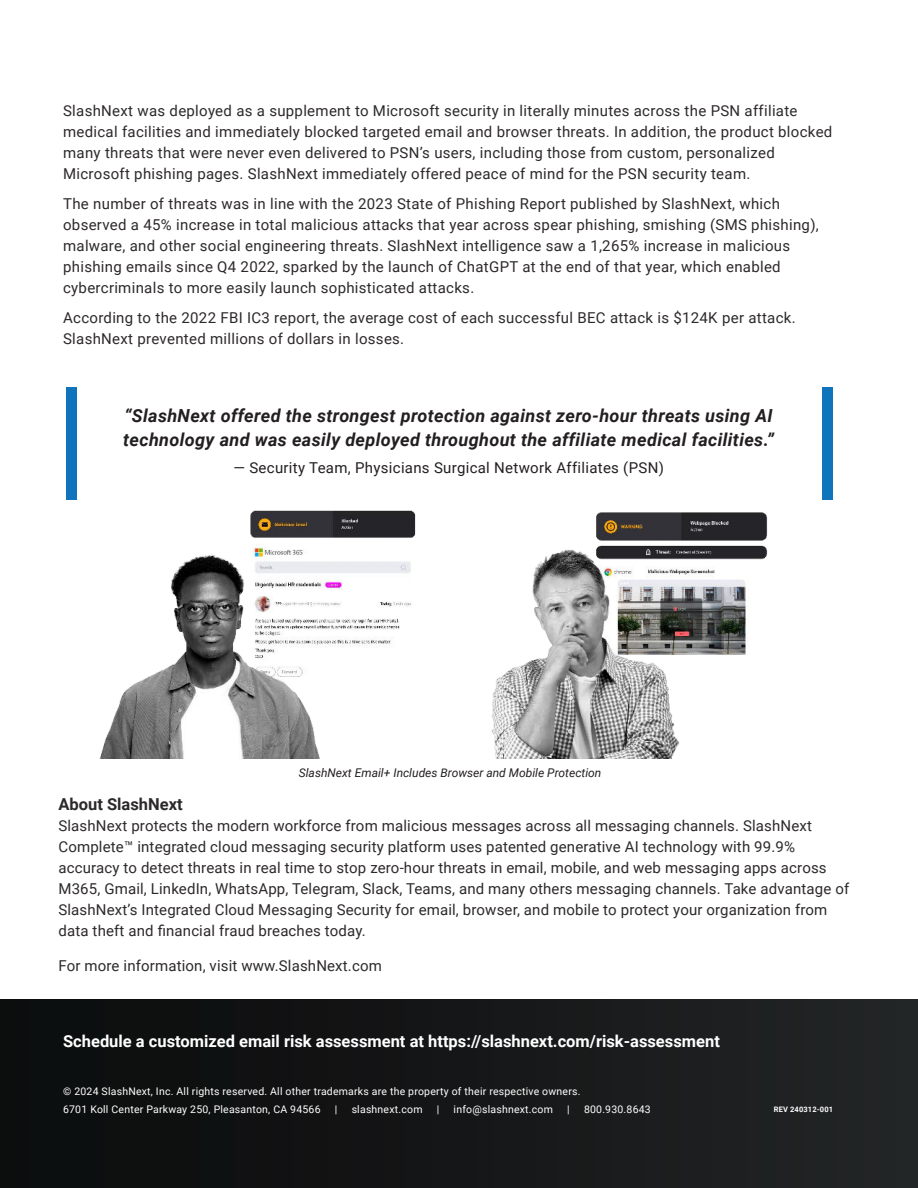
<style>
.page{position:relative;width:918px;height:1188px;background:#fff}
.page>*{position:absolute;margin:0;border:0;box-sizing:border-box;transform-origin:0 0}
.t1{font:italic 700 18px/24px "Roboto";letter-spacing:.02em;color:#231f20}
.t2{font:700 16.5px "Roboto";color:#fff}
.t3{font:700 16.5px "Roboto";color:#2d292a}
.t4{font:15px/21px "Roboto";letter-spacing:.02em;color:#2d292a}
.t5{font:15px "Roboto";letter-spacing:.02em;color:#231f20}
.t6{font:italic 12px "Roboto";color:#231f20}
.t7{font:10.5px/18px "Roboto";letter-spacing:.02em;color:#fff}
.t8{font:700 7.5px "Roboto";letter-spacing:.02em;color:#fff}
</style>
<div class="page">
<div style="left:0;top:999px;width:918px;height:189px;background:linear-gradient(to right,#0a0b0b,#222425)"></div>
<div style="left:67px;top:387px;width:10px;height:112px;background:#1074bc"></div>
<div style="left:823px;top:387px;width:10px;height:112px;background:#1074bc"></div>
<img style="left:99px;top:510px;width:317px;height:249px">
<img style="left:491px;top:512px;width:277px;height:247px">
<p class="t4" style="left:63px;top:101px;width:771px">SlashNext was deployed as a supplement to Microsoft security in literally minutes across the PSN affiliate medical facilities and immediately blocked targeted email and browser threats. In addition, the product blocked many threats that were never even delivered to PSN’s users, including those from custom, personalized Microsoft phishing pages. SlashNext immediately offered peace of mind for the PSN security team.</p>
<p class="t4" style="left:63px;top:194px;width:757px">The number of threats was in line with the 2023 State of Phishing Report published by SlashNext, which observed a 45% increase in total malicious attacks that year across spear phishing, smishing (SMS phishing), malware, and other social engineering threats. SlashNext intelligence saw a 1,265% increase in malicious phishing emails since Q4 2022, sparked by the launch of ChatGPT at the end of that year, which enabled cybercriminals to more easily launch sophisticated attacks.</p>
<p class="t4" style="left:63px;top:308px;width:734px">According to the 2022 FBI IC3 report, the average cost of each successful BEC attack is $124K per attack.<br>SlashNext prevented millions of dollars in losses.</p>
<p class="t1" style="left:123px;top:405px;width:652px">“SlashNext offered the strongest protection against zero-hour threats using AI technology and was easily deployed throughout the affiliate medical facilities.”</p>
<p class="t5" style="left:233px;top:461px;width:432px">— Security Team, Physicians Surgical Network Affiliates (PSN)</p>
<p class="t6" style="left:299px;top:766px;width:304px">SlashNext Email+ Includes Browser and Mobile Protection</p>
<p class="t3" style="left:58px;top:798px;width:126px">About SlashNext</p>
<p class="t4" style="left:58px;top:817px;width:792px">SlashNext protects the modern workforce from malicious messages across all messaging channels. SlashNext Complete™ integrated cloud messaging security platform uses patented generative AI technology with 99.9% accuracy to detect threats in real time to stop zero-hour threats in email, mobile, and web messaging apps across M365, Gmail, LinkedIn, WhatsApp, Telegram, Slack, Teams, and many others messaging channels. Take advantage of SlashNext’s Integrated Cloud Messaging Security for email, browser, and mobile to protect your organization from data theft and financial fraud breaches today.</p>
<p class="t4" style="left:58px;top:956px;width:325px">For more information, visit www.SlashNext.com</p>
<p class="t2" style="left:63px;top:1035px;width:658px">Schedule a customized email risk assessment at https://slashnext.com/risk-assessment</p>
<p class="t7" style="left:63px;top:1083px;width:519px">© 2024 SlashNext, Inc. All rights reserved. All other trademarks are the property of their respective owners.<br>6701 Koll Center Parkway 250, Pleasanton, CA 94566</p>
<p class="t7" style="left:335px;top:1101px;width:4px">|</p>
<p class="t7" style="left:352px;top:1101px;width:72px">slashnext.com</p>
<p class="t7" style="left:437px;top:1101px;width:4px">|</p>
<p class="t7" style="left:454px;top:1101px;width:101px">info@slashnext.com</p>
<p class="t7" style="left:567px;top:1101px;width:4px">|</p>
<p class="t7" style="left:584px;top:1101px;width:68px">800.930.8643</p>
<p class="t8" style="left:774px;top:1106px;width:61px">REV 240312-001</p>
</div>
